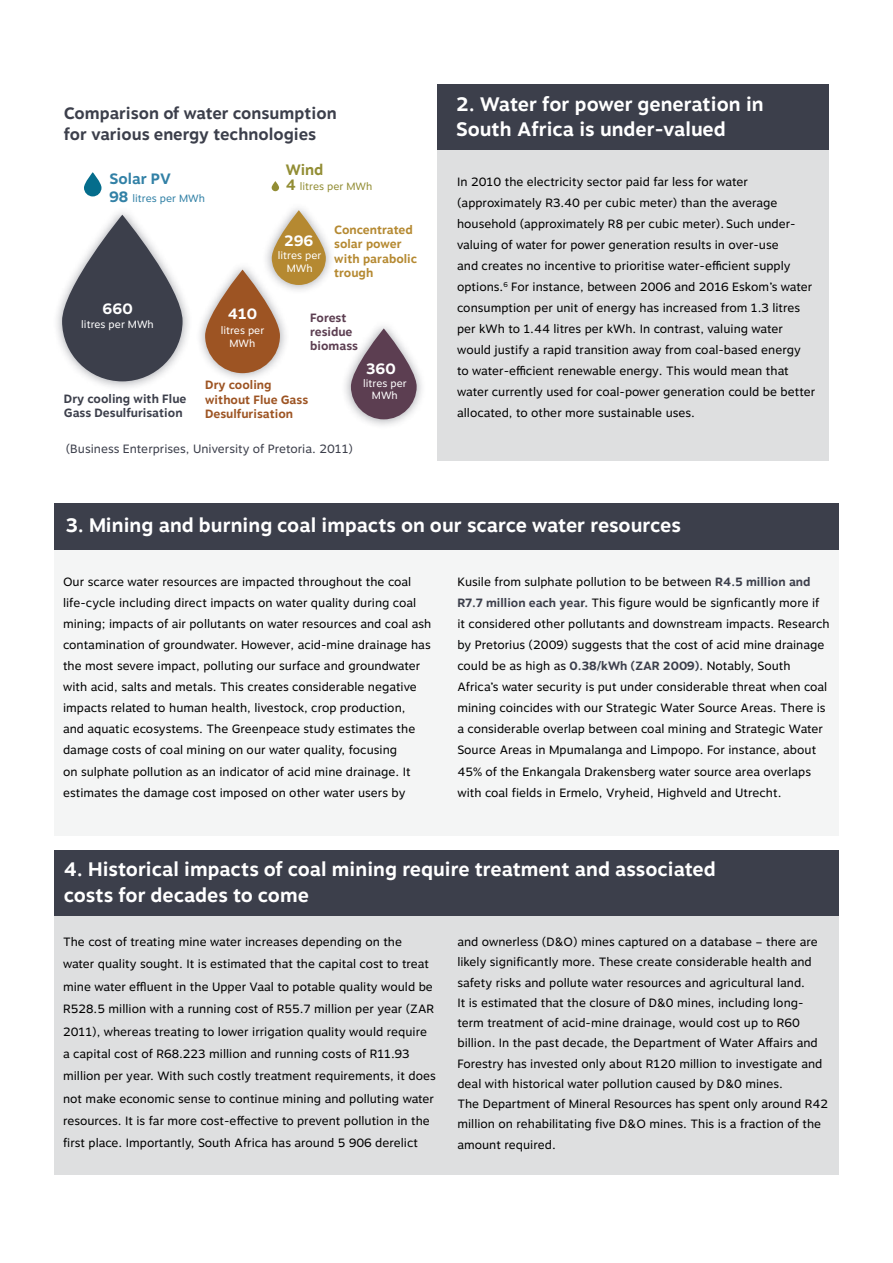
<style>
.page{position:relative;width:893px;height:1263px;background:#fff}
.page>*{position:absolute;margin:0;border:0;box-sizing:border-box;transform-origin:0 0}
.t1{font:700 19.5px/25.5px "Motiva Sans";color:#fff}
.t2{font:700 16.5px/21px "Motiva Sans";color:#3c3f4b}
.t3{font:700 15px "Motiva Sans";color:#fff}
.t4{font:700 15px "Motiva Sans";color:#3281a6}
.t5{font:700 15px "Motiva Sans";color:#928d34}
.t6{font:12px/21px "Motiva Sans";color:#000}
.t7{font:12px "Motiva Sans";color:#3c3f4b}
.t8{font:700 12px/14.4px "Motiva Sans";color:#b58931}
.t9{font:700 12px/14.4px "Motiva Sans";color:#9d5423}
.t10{font:700 12px/14.4px "Motiva Sans";color:#3c3f4b}
.t11{font:700 12px/14.4px "Motiva Sans";color:#5c3e51}
.t12{font:10.5px/12.6px "Motiva Sans";color:#fff;text-align:center}
.t13{font:10.5px "Motiva Sans";color:#3281a6}
.t14{font:10.5px "Motiva Sans";color:#928d34}
.s1{font-weight:700;font-size:15px}
.s2{font-weight:700;color:#3c3f4b}
</style>
<div class="page">
<div style="left:54px;top:875px;width:785px;height:299px;background:#dedfe0"></div>
<div style="left:54px;top:850px;width:785px;height:66px;background:#3c3f4b"></div>
<div style="left:437px;top:108px;width:392px;height:352px;background:#dedfe0"></div>
<div style="left:54px;top:529px;width:785px;height:307px;background:#f4f5f5"></div>
<div style="left:54px;top:503px;width:785px;height:46px;background:#3c3f4b"></div>
<div style="left:437px;top:84px;width:392px;height:66px;background:#3c3f4b"></div>
<div style="left:52px;top:206px;width:141px;height:185px;background:#3c3f4b;opacity:.48"></div>
<svg style="left:62px;top:215px;width:121px;height:166px;fill:#3c3f4b"></svg>
<div style="left:195px;top:261px;width:95px;height:122px;background:#3c3f4b;opacity:.48"></div>
<svg style="left:205px;top:270px;width:75px;height:103px;fill:#9d5423"></svg>
<div style="left:262px;top:201px;width:74px;height:94px;background:#3c3f4b;opacity:.48"></div>
<svg style="left:272px;top:210px;width:54px;height:75px;fill:#b58931"></svg>
<svg style="left:84px;top:172px;width:17px;height:24px"></svg>
<div style="left:341px;top:320px;width:85px;height:109px;background:#3c3f4b;opacity:.48"></div>
<svg style="left:351px;top:328px;width:66px;height:91px;fill:#5c3e51"></svg>
<svg style="left:272px;top:181px;width:7px;height:10px"></svg>
<h2 class="t2" style="left:64px;top:103px;width:275px">Comparison of water consumption for various energy technologies</h2>
<p class="t4" style="left:110px;top:167px;width:63px">Solar PV</p>
<p class="t13" style="left:110px;top:191px;width:97px"><span class="s1">98</span> litres per MWh</p>
<p class="t3" style="left:102px;top:297px;width:32px">660</p>
<p class="t12" style="left:81px;top:318px;width:74px">litres per MWh</p>
<p class="t3" style="left:228px;top:303px;width:31px">410</p>
<p class="t12" style="left:221px;top:324px;width:45px">litres per<br>MWh</p>
<p class="t5" style="left:286px;top:158px;width:39px">Wind</p>
<p class="t14" style="left:286px;top:179px;width:88px"><span class="s1">4</span> litres per MWh</p>
<p class="t8" style="left:334px;top:223px;width:85px">Concentrated solar power with parabolic trough</p>
<p class="t11" style="left:310px;top:310px;width:49px">Forest residue biomass</p>
<p class="t3" style="left:284px;top:230px;width:31px">296</p>
<p class="t12" style="left:278px;top:250px;width:45px">litres per<br>MWh</p>
<p class="t3" style="left:366px;top:358px;width:31px">360</p>
<p class="t10" style="left:64px;top:392px;width:124px">Dry cooling with Flue<br>Gass Desulfurisation</p>
<p class="t9" style="left:205px;top:378px;width:105px">Dry cooling without Flue Gass<br>Desulfurisation</p>
<p class="t7" style="left:66px;top:440px;width:289px">(Business Enterprises, University of Pretoria. 2011)</p>
<p class="t12" style="left:363px;top:377px;width:45px">litres per<br>MWh</p>
<h1 class="t1" style="left:456px;top:92px;width:309px">2. Water for power generation in<br>South Africa is under-valued</h1>
<p class="t6" style="left:457px;top:171px;width:360px">In 2010 the electricity sector paid far less for water (approximately R3.40 per cubic meter) than the average household (approximately R8 per cubic meter). Such under&shy;valuing of water for power generation results in over-use<br>and creates no incentive to prioritise water-efficient supply options.<sup>6</sup> For instance, between 2006 and 2016 Eskom’s water consumption per unit of energy has increased from 1.3 litres per kWh to 1.44 litres per kWh. In contrast, valuing water would justify a rapid transition away from coal-based energy to water-efficient renewable energy. This would mean that water currently used for coal-power generation could be better allocated, to other more sustainable uses.</p>
<h1 class="t1" style="left:66px;top:512px;width:617px">3. Mining and burning coal impacts on our scarce water resources</h1>
<p class="t6" style="left:63px;top:572px;width:370px">Our scarce water resources are impacted throughout the coal life-cycle including direct impacts on water quality during coal mining; impacts of air pollutants on water resources and coal ash contamination of groundwater. However, acid-mine drainage has the most severe impact, polluting our surface and groundwater with acid, salts and metals. This creates considerable negative impacts related to human health, livestock, crop production,<br>and aquatic ecosystems. The Greenpeace study estimates the damage costs of coal mining on our water quality, focusing<br>on sulphate pollution as an indicator of acid mine drainage. It estimates the damage cost imposed on other water users by</p>
<p class="t6" style="left:457px;top:572px;width:374px">Kusile from sulphate pollution to be between <span class="s2">R4.5 million and R7.7 million each year.</span> This figure would be signficantly more if it considered other pollutants and downstream impacts. Research by Pretorius (2009) suggests that the cost of acid mine drainage could be as high as <span class="s2">0.38/kWh (ZAR 2009).</span> Notably, South Africa’s water security is put under considerable threat when coal mining coincides with our Strategic Water Source Areas. There is a considerable overlap between coal mining and Strategic Water Source Areas in Mpumalanga and Limpopo. For instance, about 45% of the Enkangala Drakensberg water source area overlaps with coal fields in Ermelo, Vryheid, Highveld and Utrecht.</p>
<h1 class="t1" style="left:64px;top:857px;width:653px">4. Historical impacts of coal mining require treatment and associated costs for decades to come</h1>
<p class="t6" style="left:63px;top:931px;width:374px;line-height:22.4px">The cost of treating mine water increases depending on the water quality sought. It is estimated that the capital cost to treat mine water effluent in the Upper Vaal to potable quality would be R528.5 million with a running cost of R55.7 million per year (ZAR 2011), whereas treating to lower irrigation quality would require a capital cost of R68.223 million and running costs of R11.93 million per year. With such costly treatment requirements, it does not make economic sense to continue mining and polluting water resources. It is far more cost-effective to prevent pollution in the first place. Importantly, South Africa has around 5 906 derelict</p>
<p class="t6" style="left:457px;top:932px;width:372px;line-height:20.2px">and ownerless (D&amp;O) mines captured on a database – there are likely significantly more. These create considerable health and safety risks and pollute water resources and agricultural land.<br>It is estimated that the closure of D&amp;0 mines, including long&shy;term treatment of acid-mine drainage, would cost up to R60 billion. In the past decade, the Department of Water Affairs and Forestry has invested only about R120 million to investigate and deal with historical water pollution caused by D&amp;0 mines.<br>The Department of Mineral Resources has spent only around R42 million on rehabilitating five D&amp;O mines. This is a fraction of the amount required.</p>
</div>
